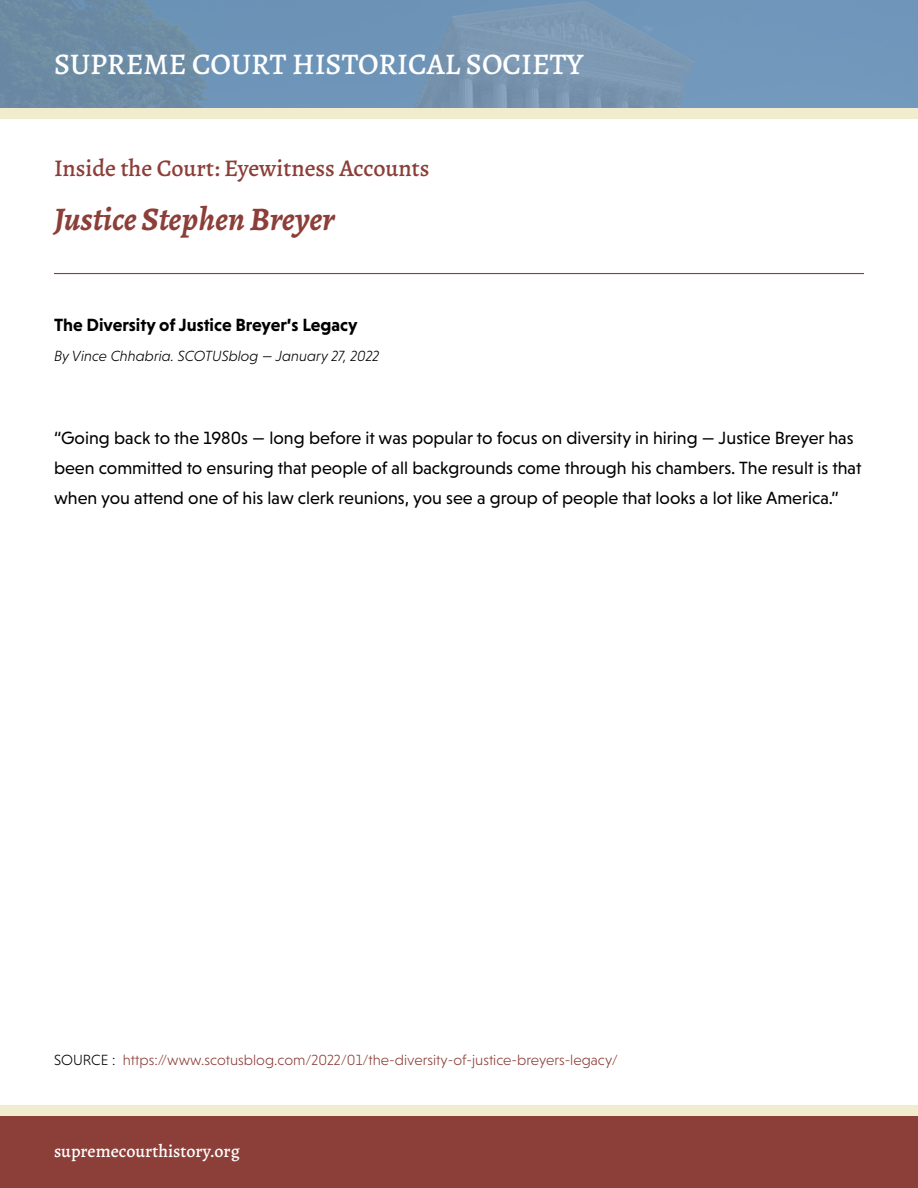
<style>
.page{position:relative;width:918px;height:1188px;background:#fff}
.page>*{position:absolute;margin:0;border:0;box-sizing:border-box;transform-origin:0 0}
.t1{font:italic 33px "Alegreya";color:#8c3e38}
.t2{font:30px "Alegreya";color:#fff}
.t3{font:24px "Alegreya";color:#8c3e38}
.t4{font:18px/30px "Niveau Grotesk";color:#000}
.t5{font:700 18px "Niveau Grotesk";color:#000}
.t6{font:18px "Alegreya";color:#fff}
.t7{font:300 15px "Niveau Grotesk";color:#8c3e38}
.t8{font:italic 300 15px "Niveau Grotesk";color:#000}
.s1{color:#000}
</style>
<div class="page">
<div style="left:0;top:108px;width:918px;height:11px;background:#f2ecce"></div>
<div style="left:0;top:1116px;width:918px;height:72px;background:#8c3e38"></div>
<div style="left:0;top:1105px;width:918px;height:11px;background:#f2ecce"></div>
<hr style="left:54px;top:273px;width:810px;height:1px;background:#8c3e38">
<img style="left:0;top:0;width:918px;height:108px">
<h2 class="t2" style="left:54px;top:45px;width:531px">SUPREME COURT HISTORICAL SOCIETY</h2>
<h3 class="t3" style="left:54px;top:153px;width:377px">Inside the Court: Eyewitness Accounts</h3>
<h1 class="t1" style="left:54px;top:197px;width:282px">Justice Stephen Breyer</h1>
<p class="t5" style="left:54px;top:314px;width:305px">The Diversity of Justice Breyer’s Legacy</p>
<p class="t8" style="left:54px;top:347px;width:327px">By Vince Chhabria. SCOTUSblog — January 27, 2022</p>
<p class="t4" style="left:54px;top:423px;width:809px">“Going back to the 1980s — long before it was popular to focus on diversity in hiring — Justice Breyer has been committed to ensuring that people of all backgrounds come through his chambers. The result is that when you attend one of his law clerk reunions, you see a group of people that looks a lot like America.”</p>
<p class="t7" style="left:54px;top:1051px;width:566px"><span class="s1">SOURCE :</span> https://www.scotusblog.com/2022/01/the-diversity-of-justice-breyers-legacy/</p>
<p class="t6" style="left:54px;top:1140px;width:187px">supremecourthistory.org</p>
</div>
